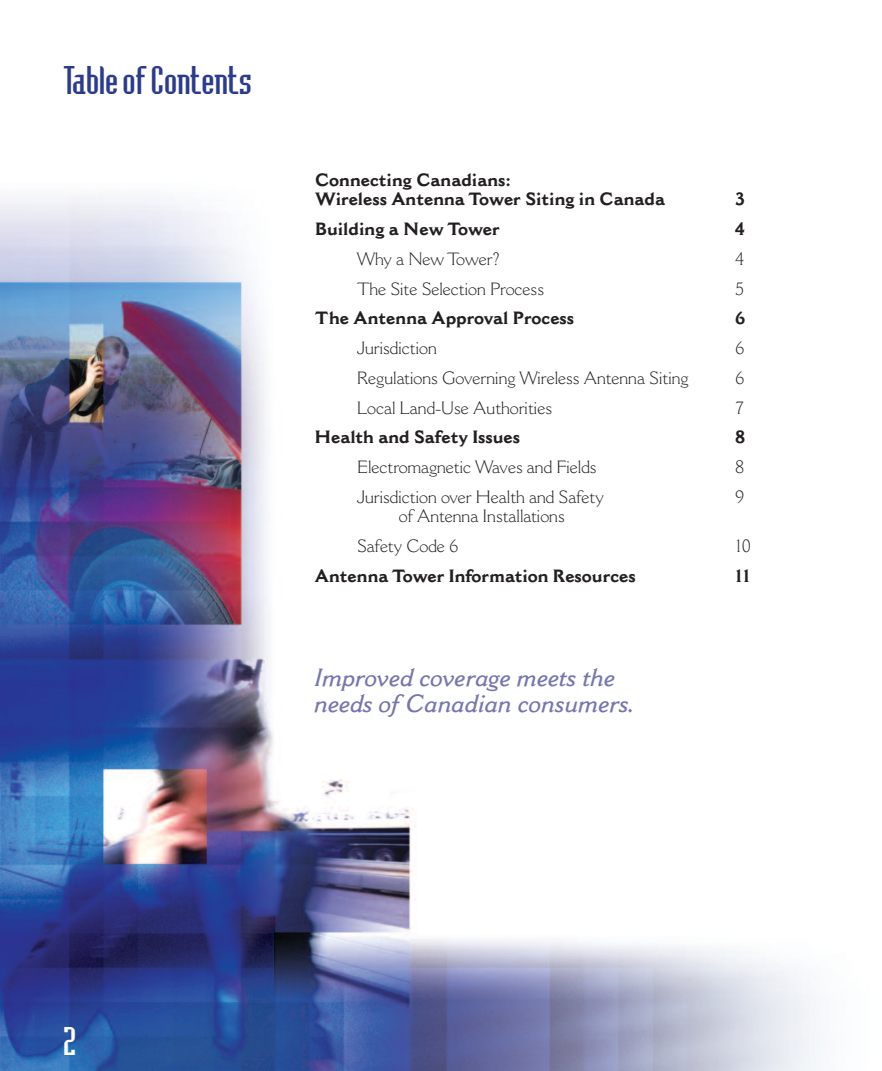
<style>
.page{position:relative;width:882px;height:1071px;background:#fff}
.page>*{position:absolute;margin:0;border:0;box-sizing:border-box;transform-origin:0 0}
.t1{font:42px "Badloc ICG";color:#2b3b8d}
.t2{font:42px "Badloc ICG";color:#fff}
.t3{font:italic 600 24.5px/26.2px "Cantoria";color:#7675af}
.t4{font:300 17.5px/29.8px "Cantoria";color:#231f20}
.t5{font:700 17.5px/19.2px "Cantoria";color:#231f20}
</style>
<div class="page">
<img style="left:0;top:197px;width:823px;height:874px">
<h1 class="t1" style="left:63px;top:55px;width:190px">TableofContents</h1>
<p class="t5" style="left:315px;top:172px;width:352px">Connecting Canadians:<br>Wireless Antenna Tower Siting in Canada</p>
<p class="t5" style="left:735px;top:191px;width:12px">3</p>
<p class="t5" style="left:315px;top:221px;width:186px">Building a New Tower</p>
<p class="t5" style="left:735px;top:221px;width:12px">4</p>
<p class="t4" style="left:357px;top:245px;width:145px">Why a New Tower?</p>
<p class="t4" style="left:735px;top:245px;width:11px">4</p>
<p class="t4" style="left:357px;top:275px;width:189px">The Site Selection Process</p>
<p class="t4" style="left:735px;top:275px;width:11px">5</p>
<p class="t5" style="left:315px;top:310px;width:261px">The Antenna Approval Process</p>
<p class="t5" style="left:735px;top:310px;width:12px">6</p>
<p class="t4" style="left:357px;top:335px;width:81px">Jurisdiction</p>
<p class="t4" style="left:735px;top:335px;width:11px">6</p>
<p class="t4" style="left:357px;top:364px;width:333px">Regulations Governing Wireless Antenna Siting</p>
<p class="t4" style="left:735px;top:364px;width:11px">6</p>
<p class="t4" style="left:357px;top:394px;width:197px">Local Land-Use Authorities</p>
<p class="t4" style="left:735px;top:394px;width:11px">7</p>
<p class="t5" style="left:315px;top:429px;width:207px">Health and Safety Issues</p>
<p class="t5" style="left:735px;top:429px;width:12px">8</p>
<p class="t4" style="left:357px;top:454px;width:241px">Electromagnetic Waves and Fields</p>
<p class="t4" style="left:735px;top:454px;width:11px">8</p>
<p class="t4" style="left:357px;top:483px;width:248px">Jurisdiction over Health and Safety</p>
<p class="t4" style="left:735px;top:483px;width:11px">9</p>
<p class="t4" style="left:357px;top:503px;width:209px;text-indent:42px">of Antenna Installations<br>Safety Code 6</p>
<p class="t4" style="left:735px;top:532px;width:17px">10</p>
<p class="t5" style="left:315px;top:567px;width:322px">Antenna Tower Information Resources</p>
<p class="t5" style="left:735px;top:567px;width:16px">11</p>
<h2 class="t3" style="left:315px;top:667px;width:323px">Improved coverage meets the needs of Canadian consumers.</h2>
<h1 class="t2" style="left:63px;top:1015px;width:15px">2</h1>
</div>
